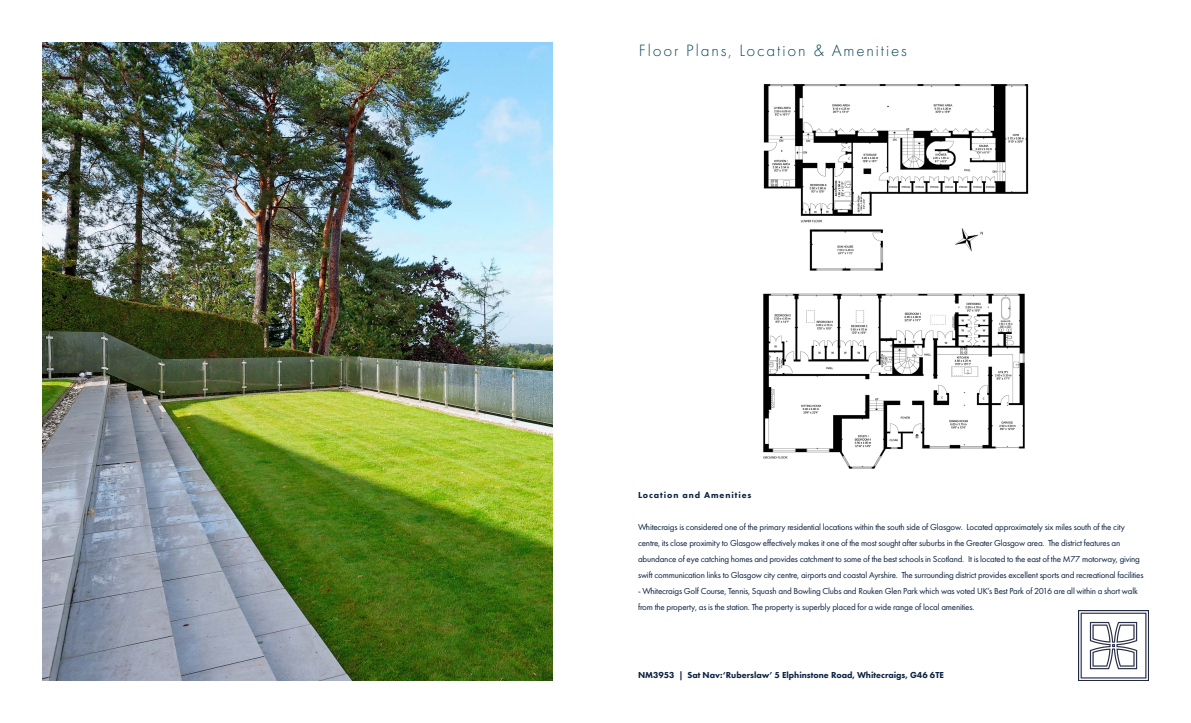
<style>
.page{position:relative;width:1191px;height:723px;background:#fff}
.page>*{position:absolute;margin:0;border:0;box-sizing:border-box;transform-origin:0 0}
.t1{font:300 17px "Futura PT";letter-spacing:.11em;color:#0e4759}
.t2{font:9px/16px "Futura PT";letter-spacing:-.02em;color:#0a2141}
.t3{font:800 9px "Futura PT";color:#0a2141}
.t4{font:800 9px "Futura PT";letter-spacing:.1em;color:#0a2141}
</style>
<div class="page">
<img style="left:43px;top:43px;width:510px;height:637px">
<img style="left:763px;top:84px;width:266px;height:385px">
<img style="left:1078px;top:610px;width:70px;height:70px">
<p class="t1" style="left:639px;top:40px;width:269px">Floor Plans, Location &amp; Amenities</p>
<p class="t4" style="left:638px;top:489px;width:115px">Location and Amenities</p>
<p class="t2" style="left:638px;top:519px;width:507px">Whitecraigs is considered one of the primary residential locations within the south side of Glasgow. Located approximately six miles south of the city centre, its close proximity to Glasgow effectively makes it one of the most sought after suburbs in the Greater Glasgow area. The district features an abundance of eye catching homes and provides catchment to some of the best schools in Scotland. It is located to the east of the M77 motorway, giving swift communication links to Glasgow city centre, airports and coastal Ayrshire. The surrounding district provides excellent sports and recreational facilities</p>
<p class="t2" style="left:638px;top:583px;width:501px">- Whitecraigs Golf Course, Tennis, Squash and Bowling Clubs and Rouken Glen Park which was voted UK’s Best Park of 2016 are all within a short walk from the property, as is the station. The property is superbly placed for a wide range of local amenities.</p>
<p class="t3" style="left:638px;top:669px;width:307px">NM3953 | Sat Nav:‘Ruberslaw’ 5 Elphinstone Road, Whitecraigs, G46 6TE</p>
</div>
